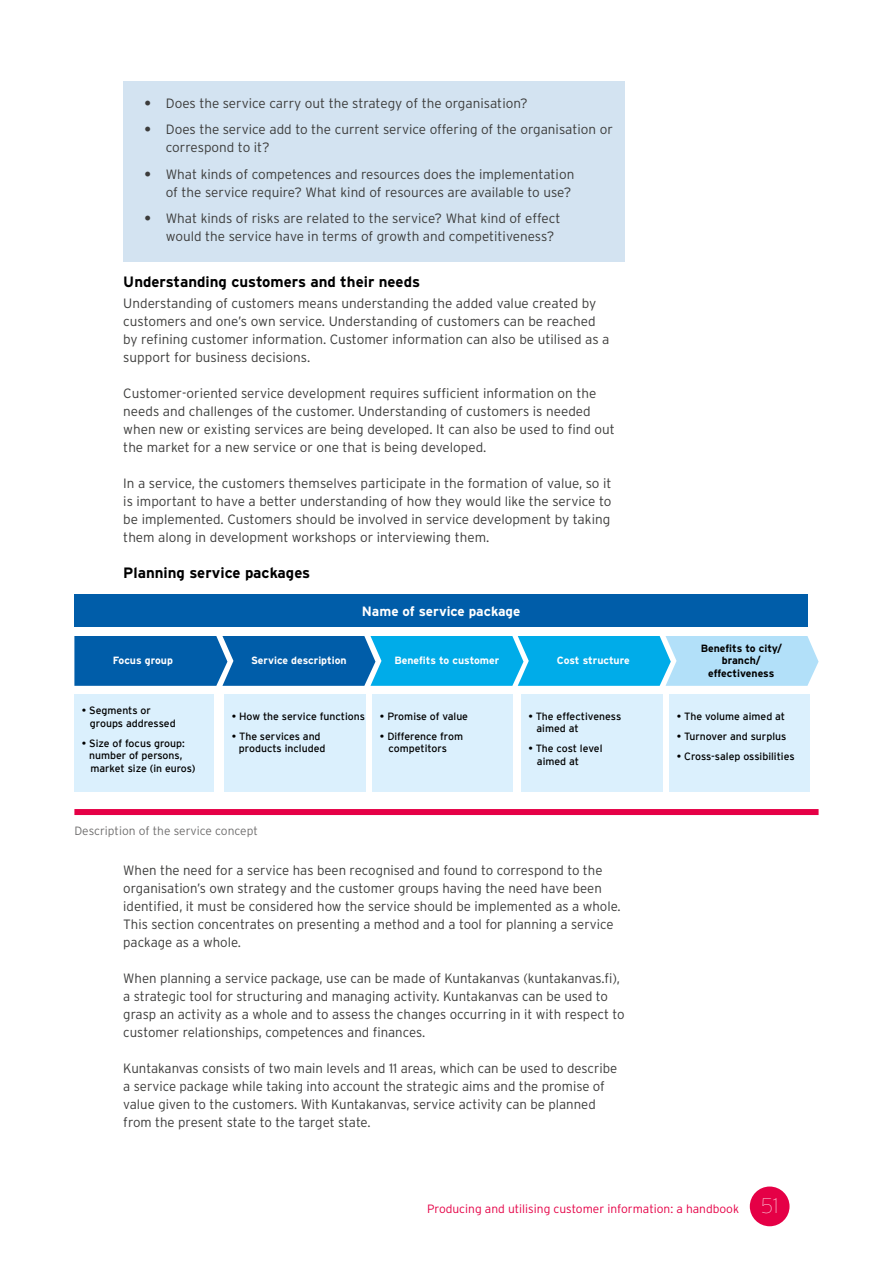
<style>
.page{position:relative;width:893px;height:1263px;background:#fff}
.page>*{position:absolute;margin:0;border:0;box-sizing:border-box;transform-origin:0 0}
.t1{font:700 15px "Interstate";color:#000}
.t2{font:300 13.5px/18px "Interstate";color:#3c3c3b}
.t3{font:700 13.5px "Interstate";color:#fff}
.t4{font:300 12px "Interstate";color:#e50046}
.t5{font:300 12px "Interstate";color:#706f6f}
.t6{font:10.5px/12.6px "Interstate";color:#000}
.t7{font:700 10.5px "Interstate";color:#fff}
.t8{font:700 10.5px/12.6px "Interstate";color:#000;text-align:center}
.s1{font-weight:700}
.s2{font-weight:100;font-size:21px;color:#fff}
</style>
<div class="page">
<div style="left:750px;top:1186px;width:39px;height:40px;background:#e50046;border-radius:50%"></div>
<div style="left:123px;top:81px;width:502px;height:180px;background:#d3e3f1"></div>
<div style="left:74px;top:809px;width:745px;height:6px;background:#e50046"></div>
<svg style="left:74px;top:636px;width:745px;height:50px;background:#2c9ad4"></svg>
<div style="left:74px;top:594px;width:734px;height:33px;background:#005da9"></div>
<div style="left:74px;top:694px;width:140px;height:98px;background:#dbf0fd"></div>
<div style="left:224px;top:694px;width:142px;height:98px;background:#dbf0fd"></div>
<div style="left:372px;top:694px;width:141px;height:98px;background:#dbf0fd"></div>
<div style="left:521px;top:694px;width:141px;height:98px;background:#dbf0fd"></div>
<div style="left:669px;top:694px;width:141px;height:98px;background:#dbf0fd"></div>
<p class="t2" style="left:145px;top:94px;width:385px"><span class="s1">•</span> Does the service carry out the strategy of the organisation?</p>
<p class="t2" style="left:166px;top:120px;width:448px;text-indent:-21px"><span class="s1">•</span> Does the service add to the current service offering of the organisation or correspond to it?</p>
<p class="t2" style="left:145px;top:165px;width:431px;text-align:right"><span class="s1">•</span> What kinds of competences and resources does the implementation of the service require? What kind of resources are available to use?</p>
<p class="t2" style="left:166px;top:209px;width:396px;text-indent:-21px"><span class="s1">•</span> What kinds of risks are related to the service? What kind of effect would the service have in terms of growth and competitiveness?</p>
<h5 class="t1" style="left:123px;top:273px;width:298px">Understanding customers and their needs</h5>
<p class="t2" style="left:123px;top:294px;width:488px">Understanding of customers means understanding the added value created by customers and one’s own service. Understanding of customers can be reached by refining customer information. Customer information can also be utilised as a support for business decisions.</p>
<p class="t2" style="left:123px;top:384px;width:493px">Customer-oriented service development requires sufficient information on the needs and challenges of the customer. Understanding of customers is needed when new or existing services are being developed. It can also be used to find out the market for a new service or one that is being developed.</p>
<p class="t2" style="left:123px;top:474px;width:490px;text-align:justify">In a service, the customers themselves participate in the formation of value, so it is important to have a better understanding of how they would like the service to be implemented. Customers should be involved in service development by taking them along in development workshops or interviewing them.</p>
<h5 class="t1" style="left:123px;top:564px;width:189px">Planning service packages</h5>
<p class="t3" style="left:362px;top:604px;width:160px">Name of service package</p>
<p class="t7" style="left:113px;top:655px;width:61px">Focus group</p>
<p class="t7" style="left:251px;top:655px;width:97px">Service description</p>
<p class="t7" style="left:394px;top:655px;width:106px">Benefits to customer</p>
<p class="t7" style="left:557px;top:655px;width:74px">Cost structure</p>
<p class="t6" style="left:90px;top:704px;width:87px;text-indent:-8px">• Segments or groups addressed</p>
<p class="t6" style="left:89px;top:737px;width:108px;text-indent:-7px">• Size of focus group: number of persons, market size (in euros)</p>
<p class="t6" style="left:232px;top:709px;width:135px">• How the service functions</p>
<p class="t6" style="left:239px;top:730px;width:88px;text-indent:-7px">• The services and products included</p>
<p class="t6" style="left:380px;top:709px;width:90px">• Promise of value</p>
<p class="t6" style="left:388px;top:730px;width:76px;text-indent:-9px">• Difference from competitors</p>
<p class="t5" style="left:74px;top:824px;width:185px">Description of the service concept</p>
<p class="t6" style="left:536px;top:709px;width:86px;text-indent:-8px">• The effectiveness aimed at</p>
<p class="t6" style="left:537px;top:742px;width:67px;text-indent:-9px">• The cost level aimed at</p>
<p class="t2" style="left:123px;top:861px;width:499px">When the need for a service has been recognised and found to correspond to the organisation’s own strategy and the customer groups having the need have been identified, it must be considered how the service should be implemented as a whole.<br>This section concentrates on presenting a method and a tool for planning a service package as a whole.</p>
<p class="t2" style="left:123px;top:969px;width:503px">When planning a service package, use can be made of Kuntakanvas (kuntakanvas.fi), a strategic tool for structuring and managing activity. Kuntakanvas can be used to grasp an activity as a whole and to assess the changes occurring in it with respect to customer relationships, competences and finances.</p>
<p class="t2" style="left:123px;top:1059px;width:496px">Kuntakanvas consists of two main levels and 11 areas, which can be used to describe a service package while taking into account the strategic aims and the promise of value given to the customers. With Kuntakanvas, service activity can be planned from the present state to the target state.</p>
<p class="t8" style="left:701px;top:642px;width:83px">Benefits to city/ branch/ effectiveness</p>
<p class="t6" style="left:677px;top:709px;width:110px">• The volume aimed at</p>
<p class="t6" style="left:677px;top:730px;width:111px">• Turnover and surplus</p>
<p class="t6" style="left:677px;top:750px;width:119px">• Cross-salep ossibilities</p>
<p class="t4" style="left:427px;top:1202px;width:353px">Producing and utilising customer information: a handbook <span class="s2">51</span></p>
</div>
